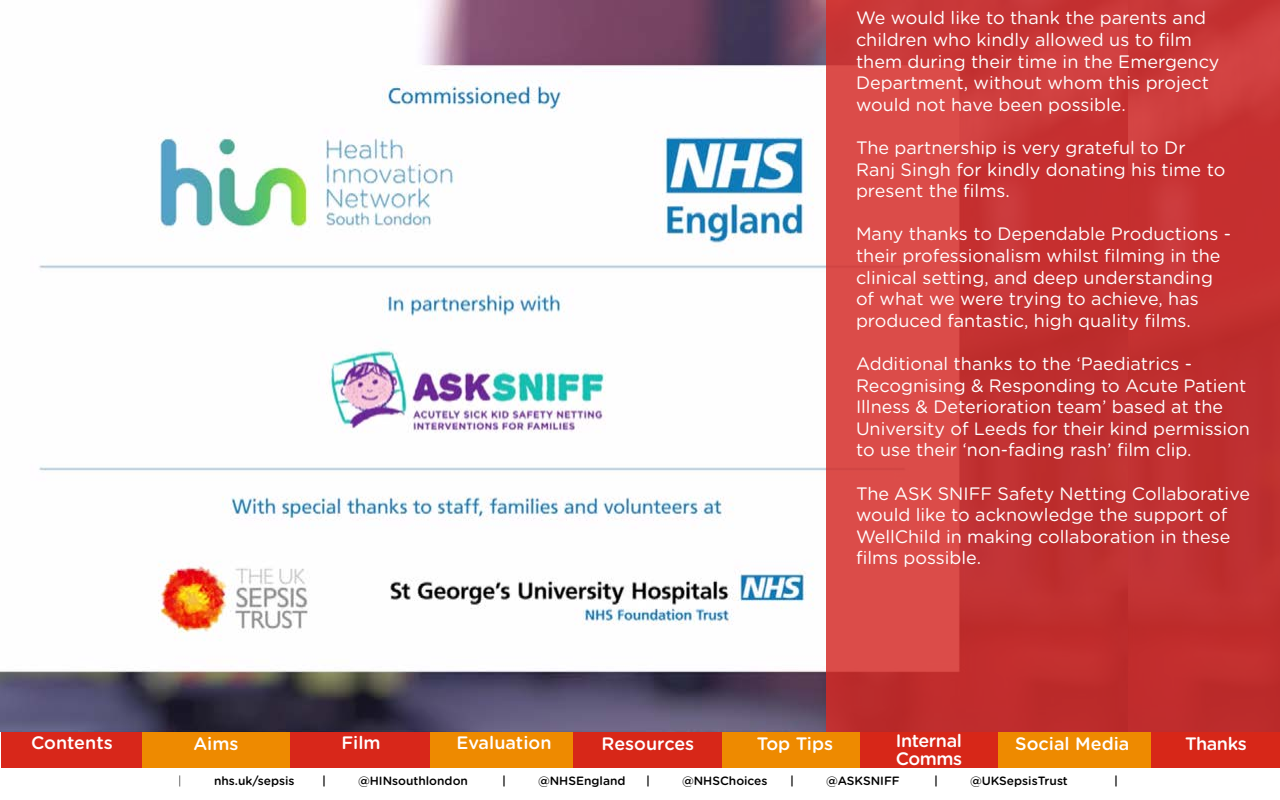
<style>
.page{position:relative;width:1280px;height:800px;background:#fff}
.page>*{position:absolute;margin:0;border:0;box-sizing:border-box;transform-origin:0 0}
.t1{font:18px/21.6px "Gotham Rounded";color:#fff}
.t2{font:500 18px "Gotham Rounded";color:#fff}
.t3{font:500 18px "Gotham Rounded";letter-spacing:-.025em;color:#fff}
.t4{font:500 12px "Gotham Rounded";color:#000}
.t5{font:300 12px "Gotham Rounded";color:#000}
</style>
<div class="page">
<div style="left:2px;top:728px;width:140px;height:42px;background:#d8271a"></div>
<div style="left:290px;top:728px;width:142px;height:41px;background:#d8271a"></div>
<div style="left:721px;top:729px;width:148px;height:39px;background:#ee8a00"></div>
<div style="left:430px;top:728px;width:148px;height:41px;background:#ee8a00"></div>
<div style="left:992px;top:729px;width:161px;height:40px;background:#ee8a00"></div>
<div style="left:142px;top:729px;width:148px;height:41px;background:#ee8a00"></div>
<div style="left:860px;top:729px;width:138px;height:40px;background:#d72718"></div>
<div style="left:1152px;top:729px;width:128px;height:40px;background:#d72718"></div>
<div style="left:574px;top:729px;width:148px;height:40px;background:#d72718"></div>
<div style="left:0;top:768px;width:1280px;height:32px;background:#fff"></div>
<img style="left:0;top:0;width:826px;height:732px">
<svg style="left:826px;top:0;width:454px;height:732px;background:#c83737"></svg>
<p class="t1" style="left:856px;top:6px;width:365px">We would like to thank the parents and children who kindly allowed us to film them during their time in the Emergency Department, without whom this project would not have been possible.</p>
<p class="t1" style="left:856px;top:136px;width:371px">The partnership is very grateful to Dr<br>Ranj Singh for kindly donating his time to present the films.</p>
<p class="t1" style="left:856px;top:222px;width:377px">Many thanks to Dependable Productions - their professionalism whilst filming in the clinical setting, and deep understanding of what we were trying to achieve, has produced fantastic, high quality films.</p>
<p class="t1" style="left:856px;top:352px;width:396px">Additional thanks to the ‘Paediatrics - Recognising &amp; Responding to Acute Patient Illness &amp; Deterioration team’ based at the University of Leeds for their kind permission to use their ‘non-fading rash’ film clip.</p>
<p class="t1" style="left:856px;top:482px;width:396px">The ASK SNIFF Safety Netting Collaborative would like to acknowledge the support of WellChild in making collaboration in these films possible.</p>
<p class="t2" style="left:31px;top:730px;width:83px">Contents</p>
<p class="t2" style="left:193px;top:731px;width:47px">Aims</p>
<p class="t2" style="left:341px;top:730px;width:41px">Film</p>
<p class="t2" style="left:456px;top:730px;width:97px">Evaluation</p>
<p class="t2" style="left:757px;top:731px;width:78px">Top Tips</p>
<p class="t3" style="left:896px;top:728px;width:68px">Internal</p>
<p class="t2" style="left:1015px;top:731px;width:116px">Social Media</p>
<p class="t2" style="left:896px;top:746px;width:68px">Comms</p>
<p class="t2" style="left:602px;top:731px;width:94px">Resources</p>
<p class="t2" style="left:1185px;top:731px;width:63px">Thanks</p>
<p class="t5" style="left:178px;top:772px;width:5px">|</p>
<p class="t4" style="left:214px;top:772px;width:82px">nhs.uk/sepsis</p>
<p class="t4" style="left:322px;top:772px;width:5px">|</p>
<p class="t4" style="left:358px;top:772px;width:112px">@HINsouthlondon</p>
<p class="t4" style="left:502px;top:772px;width:5px">|</p>
<p class="t4" style="left:538px;top:772px;width:89px">@NHSEngland</p>
<p class="t4" style="left:646px;top:772px;width:5px">|</p>
<p class="t4" style="left:682px;top:772px;width:87px">@NHSChoices</p>
<p class="t4" style="left:790px;top:772px;width:5px">|</p>
<p class="t4" style="left:826px;top:772px;width:75px">@ASKSNIFF</p>
<p class="t4" style="left:934px;top:772px;width:5px">|</p>
<p class="t4" style="left:970px;top:772px;width:99px">@UKSepsisTrust</p>
<p class="t4" style="left:1114px;top:772px;width:5px">|</p>
</div>
